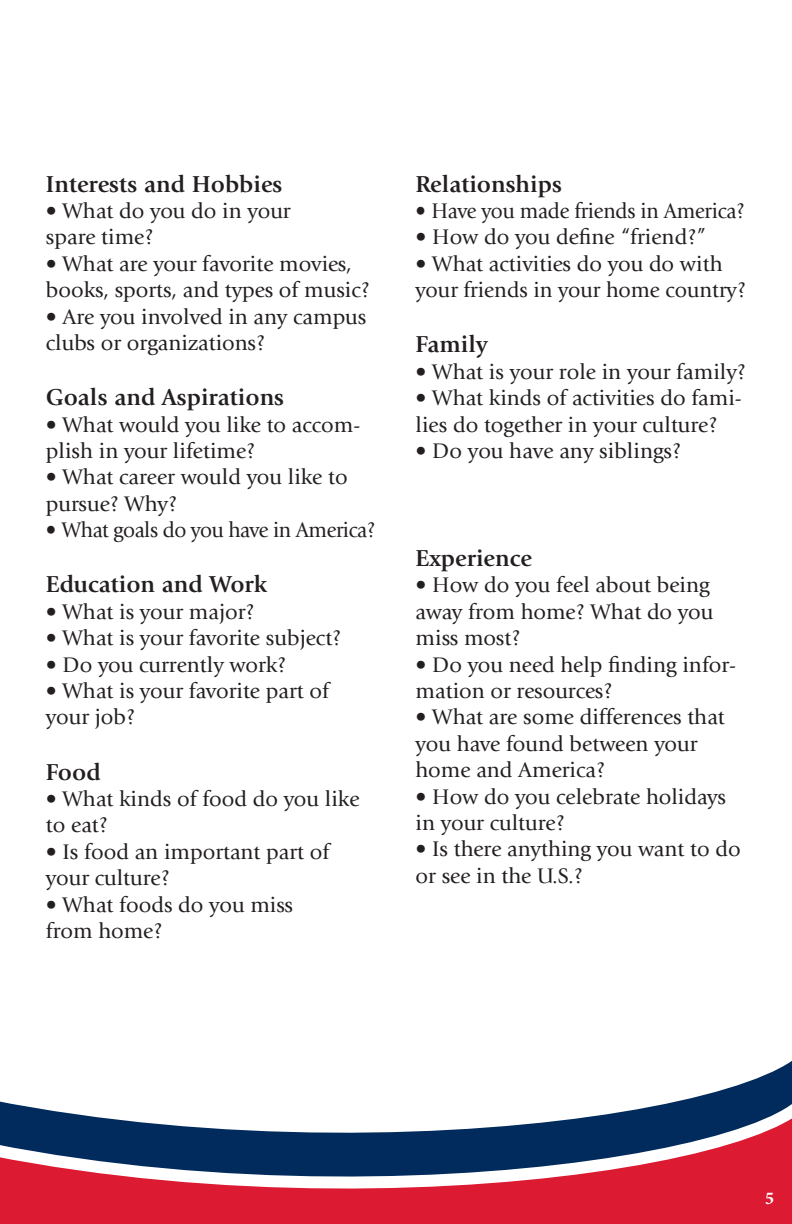
<style>
.page{position:relative;width:792px;height:1224px;background:#fff}
.page>*{position:absolute;margin:0;border:0;box-sizing:border-box;transform-origin:0 0}
.t1{font:700 24px "Giovanni Std";color:#231f20}
.t2{font:22px/26.4px "Giovanni Std";color:#231f20}
.t3{font:22px "Giovanni Std";letter-spacing:-.02em;color:#231f20;scale:.95 1}
.t4{font:22px "Giovanni Std";color:#231f20;scale:.95 1}
.t5{font:700 18px "Minion Pro";color:#fff}
</style>
<div class="page">
<svg style="left:0;top:1061px;width:792px;height:163px"></svg>
<p class="t1" style="left:46px;top:170px;width:238px">Interests and Hobbies</p>
<p class="t2" style="left:46px;top:198px;width:246px">• What do you do in your</p>
<p class="t2" style="left:46px;top:224px;width:109px">spare time?</p>
<p class="t2" style="left:46px;top:251px;width:325px">• What are your favorite movies, books, sports, and types of music?</p>
<p class="t2" style="left:46px;top:303px;width:322px">• Are you involved in any campus clubs or organizations?</p>
<p class="t1" style="left:46px;top:383px;width:240px">Goals and Aspirations</p>
<p class="t2" style="left:46px;top:411px;width:316px">• What would you like to accom&shy;plish in your lifetime?</p>
<p class="t2" style="left:46px;top:464px;width:303px">• What career would you like to pursue? Why?</p>
<p class="t3" style="left:46px;top:518px;width:348px">• What goals do you have in America?</p>
<p class="t1" style="left:46px;top:571px;width:223px">Education and Work</p>
<p class="t2" style="left:46px;top:599px;width:210px">• What is your major?</p>
<p class="t2" style="left:46px;top:625px;width:297px">• What is your favorite subject?</p>
<p class="t2" style="left:46px;top:651px;width:242px">• Do you currently work?</p>
<p class="t2" style="left:46px;top:678px;width:285px">• What is your favorite part of</p>
<p class="t2" style="left:46px;top:704px;width:91px">your job?</p>
<p class="t1" style="left:46px;top:758px;width:56px">Food</p>
<p class="t2" style="left:46px;top:786px;width:315px">• What kinds of food do you like to eat?</p>
<p class="t2" style="left:46px;top:839px;width:285px">• Is food an important part of your culture?</p>
<p class="t2" style="left:46px;top:891px;width:249px">• What foods do you miss</p>
<p class="t2" style="left:46px;top:918px;width:118px">from home?</p>
<p class="t1" style="left:416px;top:170px;width:148px">Relationships</p>
<p class="t4" style="left:416px;top:198px;width:348px">• Have you made friends in America?</p>
<p class="t2" style="left:416px;top:224px;width:292px">• How do you define “friend?”</p>
<p class="t2" style="left:416px;top:251px;width:332px">• What activities do you do with your friends in your home country?</p>
<p class="t1" style="left:416px;top:331px;width:73px">Family</p>
<p class="t2" style="left:416px;top:359px;width:332px">• What is your role in your family?</p>
<p class="t2" style="left:416px;top:385px;width:328px">• What kinds of activities do fami&shy;lies do together in your culture?</p>
<p class="t2" style="left:416px;top:438px;width:267px">• Do you have any siblings?</p>
<p class="t1" style="left:416px;top:544px;width:118px">Experience</p>
<p class="t2" style="left:416px;top:572px;width:299px">• How do you feel about being away from home? What do you miss most?</p>
<p class="t2" style="left:416px;top:651px;width:322px">• Do you need help finding infor&shy;mation or resources?</p>
<p class="t2" style="left:416px;top:704px;width:311px">• What are some differences that you have found between your home and America?</p>
<p class="t2" style="left:416px;top:783px;width:312px">• How do you celebrate holidays in your culture?</p>
<p class="t2" style="left:416px;top:836px;width:327px">• Is there anything you want to do or see in the U.S.?</p>
<p class="t5" style="left:765px;top:1186px;width:10px">5</p>
</div>
